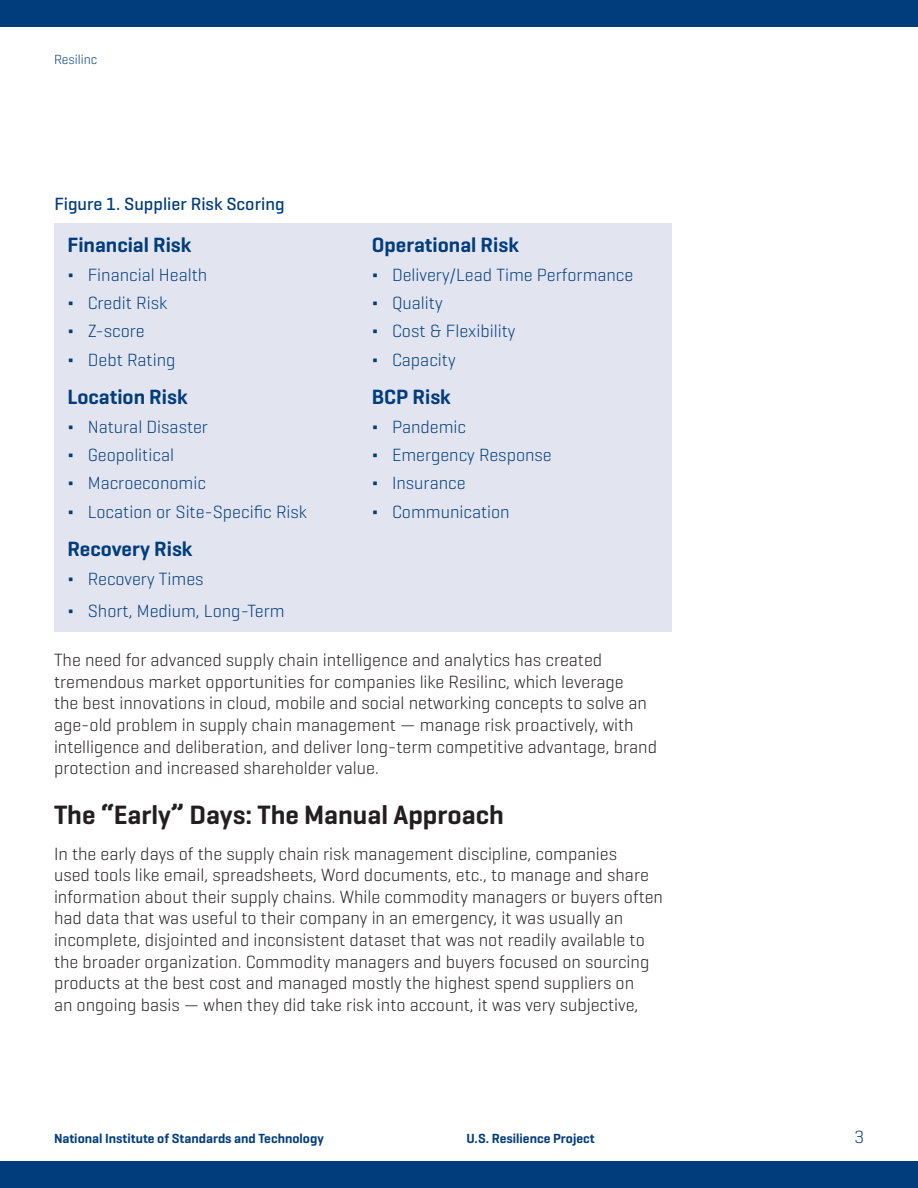
<style>
.page{position:relative;width:918px;height:1188px;background:#fff}
.page>*{position:absolute;margin:0;border:0;box-sizing:border-box;transform-origin:0 0}
.Section_header{font:600 27px "Geogrotesque";color:#231f20}
.Subhead{font:600 21px "Geogrotesque";color:#013d7d}
.Body_text{font:300 18px/21.6px "Geogrotesque";color:#231f20}
.t1{font:300 18px "Geogrotesque";color:#013d7d}
.Figure_title{font:500 18px "Geogrotesque";color:#013d7d}
.t2{font:600 13.5px "Geogrotesque";color:#013d7d}
.t3{font:300 13.5px "Geogrotesque";color:#013d7d}
</style>
<div class="page">
<div style="left:0;top:1161px;width:918px;height:27px;background:#013d7d"></div>
<div style="left:0;top:0;width:918px;height:27px;background:#013d7d"></div>
<div style="left:54px;top:223px;width:618px;height:408px;background:#e2e4ef"></div>
<p class="t3" style="left:54px;top:51px;width:45px">Resilinc</p>
<p class="Figure_title" style="left:54px;top:193px;width:232px">Figure 1. Supplier Risk Scoring</p>
<p class="Subhead" style="left:68px;top:232px;width:125px">Financial Risk</p>
<p class="t1" style="left:68px;top:263px;width:141px">Δ Financial Health</p>
<p class="t1" style="left:68px;top:292px;width:101px">Δ Credit Risk</p>
<p class="t1" style="left:68px;top:320px;width:79px">Δ Z-score</p>
<p class="t1" style="left:68px;top:348px;width:110px">Δ Debt Rating</p>
<p class="Subhead" style="left:68px;top:384px;width:121px">Location Risk</p>
<p class="t1" style="left:68px;top:415px;width:142px">Δ Natural Disaster</p>
<p class="t1" style="left:68px;top:444px;width:108px">Δ Geopolitical</p>
<p class="t1" style="left:68px;top:472px;width:140px">Δ Macroeconomic</p>
<p class="t1" style="left:68px;top:500px;width:241px">Δ Location or Site-Specific Risk</p>
<p class="Subhead" style="left:68px;top:536px;width:126px">Recovery Risk</p>
<p class="t1" style="left:68px;top:567px;width:138px">Δ Recovery Times</p>
<p class="t1" style="left:68px;top:599px;width:219px">Δ Short, Medium, Long-Term</p>
<p class="Subhead" style="left:372px;top:232px;width:148px">Operational Risk</p>
<p class="t1" style="left:372px;top:263px;width:263px">Δ Delivery/Lead Time Performance</p>
<p class="t1" style="left:372px;top:292px;width:72px">Δ Quality</p>
<p class="t1" style="left:372px;top:320px;width:145px">Δ Cost &amp; Flexibility</p>
<p class="t1" style="left:372px;top:348px;width:85px">Δ Capacity</p>
<p class="Subhead" style="left:372px;top:384px;width:80px">BCP Risk</p>
<p class="t1" style="left:372px;top:415px;width:96px">Δ Pandemic</p>
<p class="t1" style="left:372px;top:444px;width:181px">Δ Emergency Response</p>
<p class="t1" style="left:372px;top:472px;width:95px">Δ Insurance</p>
<p class="t1" style="left:372px;top:500px;width:139px">Δ Communication</p>
<p class="Body_text" style="left:54px;top:649px;width:605px">The need for advanced supply chain intelligence and analytics has created tremendous market opportunities for companies like Resilinc, which leverage<br>the best innovations in cloud, mobile and social networking concepts to solve an age-old problem in supply chain management — manage risk proactively, with intelligence and deliberation, and deliver long-term competitive advantage, brand protection and increased shareholder value.</p>
<p class="Section_header" style="left:54px;top:798px;width:451px">The “Early” Days: The Manual Approach</p>
<p class="Body_text" style="left:54px;top:842px;width:611px">In the early days of the supply chain risk management discipline, companies<br>used tools like email, spreadsheets, Word documents, etc., to manage and share information about their supply chains. While commodity managers or buyers often had data that was useful to their company in an emergency, it was usually an incomplete, disjointed and inconsistent dataset that was not readily available to the broader organization. Commodity managers and buyers focused on sourcing products at the best cost and managed mostly the highest spend suppliers on<br>an ongoing basis — when they did take risk into account, it was very subjective,</p>
<p class="t2" style="left:54px;top:1130px;width:271px">National Institute of Standards and Technology</p>
<p class="t2" style="left:467px;top:1130px;width:130px">U.S. Resilience Project</p>
<p class="t1" style="left:854px;top:1126px;width:11px">3</p>
</div>
